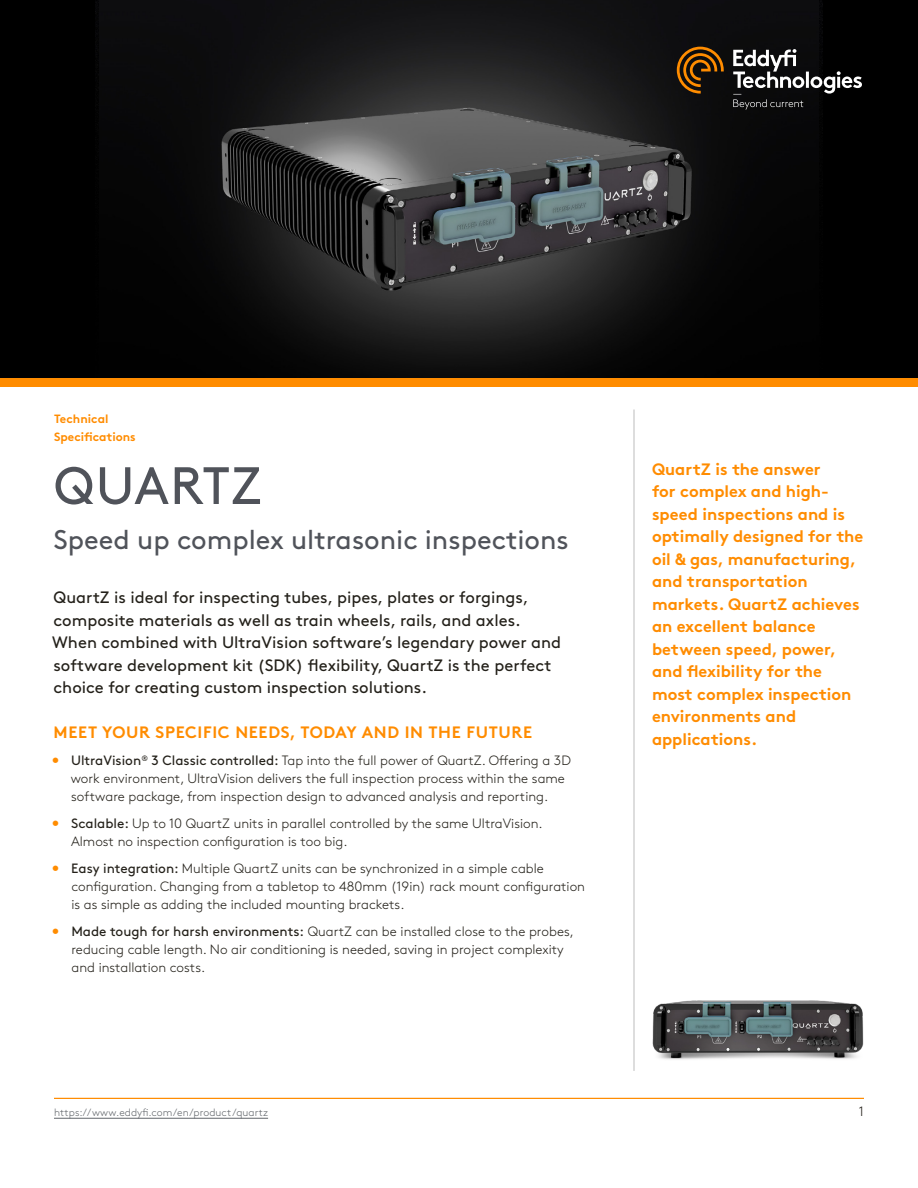
<style>
.page{position:relative;width:918px;height:1188px;background:#fff}
.page>*{position:absolute;margin:0;border:0;box-sizing:border-box;transform-origin:0 0}
.t1{font:52.5px "Brown Std";letter-spacing:.02em;color:#50535a}
.t2{font:27px "Brown Std";color:#50535a}
.t3{font:16.5px/22.5px "Brown Std";color:#232019}
.t4{font:700 16.5px/22.5px "Brown Std";color:#ff8c00}
.t5{font:700 16.5px "Brown Std";letter-spacing:.04em;color:#ff8c00}
.t6{font:300 13.5px/18px "Brown Std";color:#232019}
.t7{font:700 12px/18px "Brown Std";color:#ff8c00}
.t8{font:300 10.5px "Brown Std";letter-spacing:.005em;color:#62666b}
.s1{font-weight:400;color:#ff8c00}
.s2{font-weight:400}
</style>
<div class="page">
<div style="left:0;top:0;width:918px;height:378px;background:#000"></div>
<hr style="left:54px;top:1118px;width:214px;height:1px;background:#62666b">
<hr style="left:54px;top:1098px;width:810px;height:1px;background:#ff8c00">
<img style="left:99px;top:0;width:720px;height:378px">
<img style="left:652px;top:1000px;width:212px;height:60px">
<div style="left:0;top:378px;width:918px;height:9px;background:#ff8c00"></div>
<svg style="left:677px;top:47px;width:47px;height:47px"></svg>
<svg style="left:733px;top:49px;width:129px;height:61px"></svg>
<hr style="left:634px;top:410px;width:1px;height:661px;background:#bcbdbd">
<p class="t7" style="left:54px;top:410px;width:83px">Technical<br>Specifications</p>
<h1 class="t1" style="left:54px;top:455px;width:209px">QUARTZ</h1>
<h2 class="t2" style="left:53px;top:524px;width:517px">Speed up complex ultrasonic inspections</h2>
<p class="t3" style="left:52px;top:586px;width:510px">QuartZ is ideal for inspecting tubes, pipes, plates or forgings, composite materials as well as train wheels, rails, and axles.<br>When combined with UltraVision software’s legendary power and software development kit (SDK) flexibility, QuartZ is the perfect choice for creating custom inspection solutions.</p>
<p class="t5" style="left:54px;top:722px;width:480px">MEET YOUR SPECIFIC NEEDS, TODAY AND IN THE FUTURE</p>
<p class="t6" style="left:71px;top:752px;width:502px;text-indent:-19px"><span class="s1">•</span> <span class="s2">UltraVision</span><sup>®</sup> <span class="s2">3 Classic controlled:</span> Tap into the full power of QuartZ. Offering a 3D work environment, UltraVision delivers the full inspection process within the same software package, from inspection design to advanced analysis and reporting.</p>
<p class="t6" style="left:71px;top:815px;width:473px;text-indent:-19px"><span class="s1">•</span> <span class="s2">Scalable:</span> Up to 10 QuartZ units in parallel controlled by the same UltraVision.<br>Almost no inspection configuration is too big.</p>
<p class="t6" style="left:71px;top:860px;width:515px;text-indent:-20px"><span class="s1">•</span> <span class="s2">Easy integration:</span> Multiple QuartZ units can be synchronized in a simple cable configuration. Changing from a tabletop to 480mm (19in) rack mount configuration is as simple as adding the included mounting brackets.</p>
<p class="t6" style="left:71px;top:923px;width:504px;text-indent:-20px"><span class="s1">•</span> <span class="s2">Made tough for harsh environments:</span> QuartZ can be installed close to the probes, reducing cable length. No air conditioning is needed, saving in project complexity and installation costs.</p>
<p class="t4" style="left:652px;top:458px;width:213px">QuartZ is the answer<br>for complex and high&shy;speed inspections and is optimally designed for the oil &amp; gas, manufacturing, and transportation markets. QuartZ achieves an excellent balance between speed, power, and flexibility for the most complex inspection environments and applications.</p>
<p class="t8" style="left:54px;top:1106px;width:216px">https://www.eddyfi.com/en/product/quartz</p>
<p class="t6" style="left:859px;top:1103px;width:7px">1</p>
</div>
